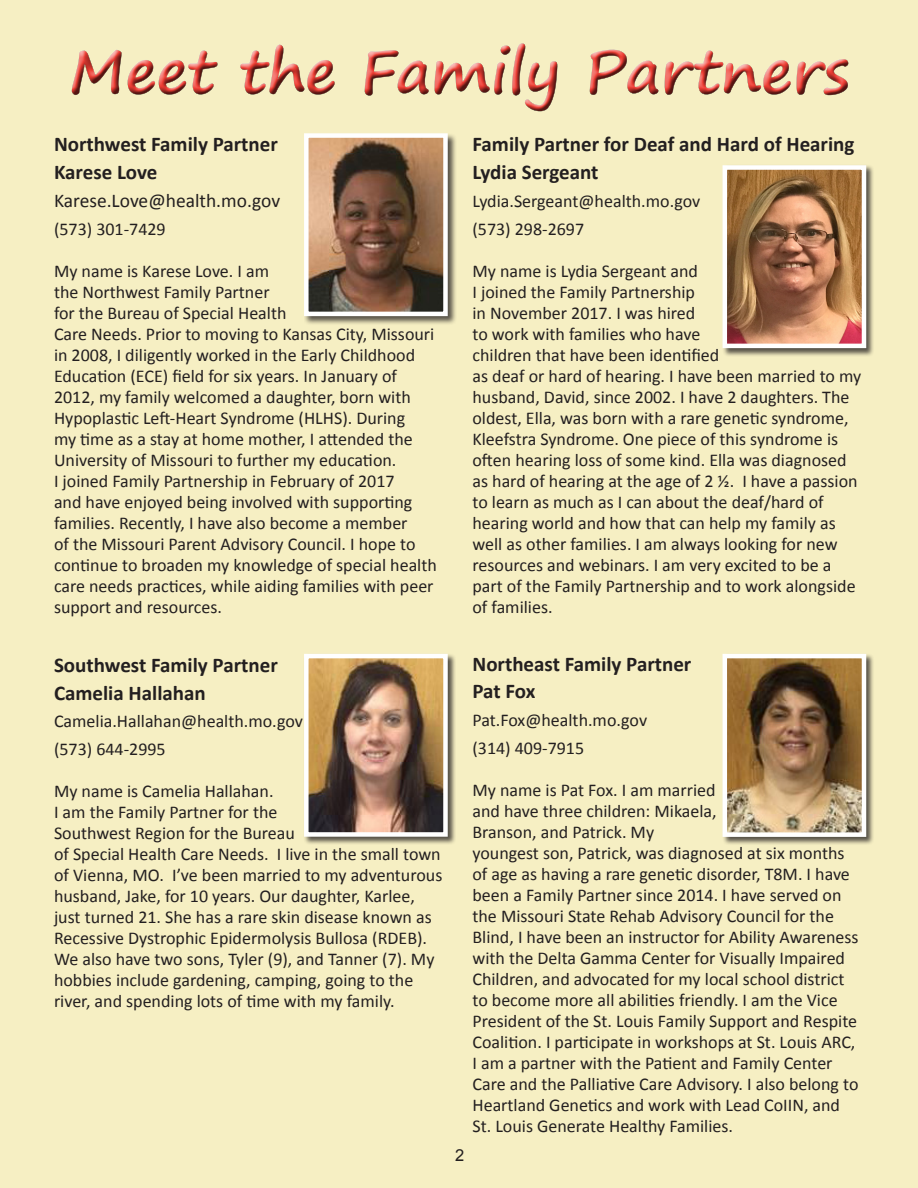
<style>
.page{position:relative;width:918px;height:1188px;background:#f6efc3}
.page>*{position:absolute;margin:0;border:0;box-sizing:border-box;transform-origin:0 0}
.t1{font:700 60px "Segoe Print";color:#ee3e34}
.Paragraph_Style_1{font:700 21px "Calibri";color:#231f20}
.Paragraph_Style_1-2{font:19.5px "Calibri";color:#231f20}
.Paragraph_Style_1-3{font:18px/21px "Calibri";color:#231f20}
.Paragraph_Style_1-4{font:16.5px "Arial";color:#231f20}
</style>
<div class="page">
<div style="left:304px;top:133px;width:154px;height:193px;background:#231f20;opacity:.75"></div>
<img style="left:309px;top:138px;width:134px;height:173px">
<div style="left:304px;top:133px;width:144px;height:183px;border:4px solid #fff"></div>
<div style="left:67px;top:40px;width:789px;height:78px;background:#231f20;opacity:.75"></div>
<div style="left:722px;top:165px;width:153px;height:192px;background:#231f20;opacity:.75"></div>
<img style="left:728px;top:170px;width:133px;height:173px">
<div style="left:723px;top:165px;width:143px;height:183px;border:4px solid #fff"></div>
<div style="left:303px;top:653px;width:153px;height:192px;background:#231f20;opacity:.75"></div>
<img style="left:309px;top:659px;width:134px;height:173px">
<div style="left:304px;top:654px;width:144px;height:183px;border:4px solid #fff"></div>
<div style="left:722px;top:653px;width:153px;height:192px;background:#231f20;opacity:.75"></div>
<img style="left:728px;top:659px;width:133px;height:173px">
<div style="left:723px;top:654px;width:143px;height:183px;border:4px solid #fff"></div>
<h1 class="t1" style="left:69px;top:17px;width:782px">Meet the Family Partners</h1>
<p class="Paragraph_Style_1" style="left:472px;top:131px;width:383px">Family Partner for Deaf and Hard of Hearing</p>
<p class="Paragraph_Style_1" style="left:472px;top:159px;width:128px">Lydia Sergeant</p>
<p class="Paragraph_Style_1-3" style="left:472px;top:189px;width:229px">Lydia.Sergeant@health.mo.gov</p>
<p class="Paragraph_Style_1-3" style="left:472px;top:217px;width:113px">(573) 298-2697</p>
<p class="Paragraph_Style_1-3" style="left:472px;top:259px;width:390px">My name is Lydia Sergeant and<br>I joined the Family Partnership<br>in November 2017. I was hired<br>to work with families who have<br>children that have been identified<br>as deaf or hard of hearing. I have been married to my husband, David, since 2002. I have 2 daughters. The oldest, Ella, was born with a rare genetic syndrome, Kleefstra Syndrome. One piece of this syndrome is often hearing loss of some kind. Ella was diagnosed as hard of hearing at the age of 2 ½. I have a passion to learn as much as I can about the deaf/hard of hearing world and how that can help my family as well as other families. I am always looking for new resources and webinars. I am very excited to be a part of the Family Partnership and to work alongside of families.</p>
<p class="Paragraph_Style_1" style="left:54px;top:131px;width:225px">Northwest Family Partner</p>
<p class="Paragraph_Style_1" style="left:54px;top:159px;width:105px">Karese Love</p>
<p class="Paragraph_Style_1-2" style="left:54px;top:188px;width:228px">Karese.Love@health.mo.gov</p>
<p class="Paragraph_Style_1-3" style="left:54px;top:217px;width:113px">(573) 301-7429</p>
<p class="Paragraph_Style_1-3" style="left:54px;top:259px;width:384px">My name is Karese Love. I am<br>the Northwest Family Partner<br>for the Bureau of Special Health<br>Care Needs. Prior to moving to Kansas City, Missouri in 2008, I diligently worked in the Early Childhood Education (ECE) field for six years. In January of 2012, my family welcomed a daughter, born with Hypoplastic Left-Heart Syndrome (HLHS). During<br>my time as a stay at home mother, I attended the University of Missouri to further my education.<br>I joined Family Partnership in February of 2017<br>and have enjoyed being involved with supporting families. Recently, I have also become a member<br>of the Missouri Parent Advisory Council. I hope to continue to broaden my knowledge of special health care needs practices, while aiding families with peer support and resources.</p>
<p class="Paragraph_Style_1" style="left:54px;top:652px;width:225px">Southwest Family Partner</p>
<p class="Paragraph_Style_1" style="left:54px;top:680px;width:153px">Camelia Hallahan</p>
<p class="Paragraph_Style_1-3" style="left:54px;top:710px;width:251px">Camelia.Hallahan@health.mo.gov</p>
<p class="Paragraph_Style_1-3" style="left:54px;top:738px;width:113px">(573) 644-2995</p>
<p class="Paragraph_Style_1-3" style="left:54px;top:780px;width:390px">My name is Camelia Hallahan.<br>I am the Family Partner for the<br>Southwest Region for the Bureau<br>of Special Health Care Needs. I live in the small town of Vienna, MO. I’ve been married to my adventurous husband, Jake, for 10 years. Our daughter, Karlee, just turned 21. She has a rare skin disease known as Recessive Dystrophic Epidermolysis Bullosa (RDEB).<br>We also have two sons, Tyler (9), and Tanner (7). My hobbies include gardening, camping, going to the river, and spending lots of time with my family.</p>
<p class="Paragraph_Style_1-4" style="left:455px;top:1144px;width:11px">2</p>
<p class="Paragraph_Style_1" style="left:472px;top:651px;width:220px">Northeast Family Partner</p>
<p class="Paragraph_Style_1" style="left:472px;top:678px;width:64px">Pat Fox</p>
<p class="Paragraph_Style_1-3" style="left:472px;top:709px;width:176px">Pat.Fox@health.mo.gov</p>
<p class="Paragraph_Style_1-3" style="left:472px;top:737px;width:113px">(314) 409-7915</p>
<p class="Paragraph_Style_1-3" style="left:472px;top:779px;width:246px;text-align:justify">My name is Pat Fox. I am married and have three children: Mikaela, Branson, and Patrick. My</p>
<p class="Paragraph_Style_1-3" style="left:472px;top:842px;width:388px">youngest son, Patrick, was diagnosed at six months of age as having a rare genetic disorder, T8M. I have been a Family Partner since 2014. I have served on the Missouri State Rehab Advisory Council for the Blind, I have been an instructor for Ability Awareness with the Delta Gamma Center for Visually Impaired Children, and advocated for my local school district to become more all abilities friendly. I am the Vice President of the St. Louis Family Support and Respite Coalition. I participate in workshops at St. Louis ARC, I am a partner with the Patient and Family Center Care and the Palliative Care Advisory. I also belong to Heartland Genetics and work with Lead CoIIN, and St. Louis Generate Healthy Families.</p>
</div>
